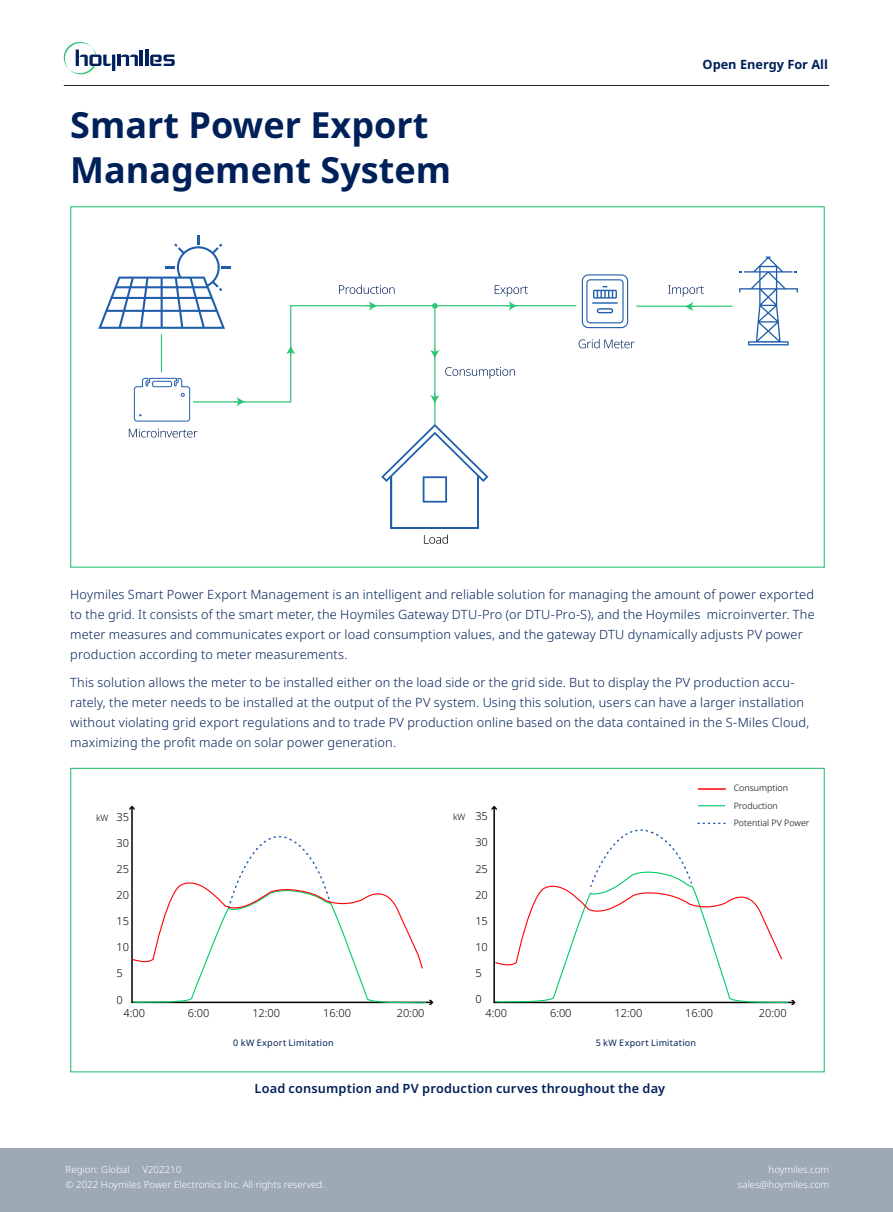
<style>
.page{position:relative;width:893px;height:1212px;background:#fff}
.page>*{position:absolute;margin:0;border:0;box-sizing:border-box;transform-origin:0 0}
.t1{font:700 36px/45px "Noto Sans";color:#00205a}
.t2{font:300 12.75px/20px "Noto Sans";letter-spacing:.015em;color:#00205a}
.t3{font:600 12.75px "Noto Sans";letter-spacing:.01em;color:#00205a}
.t4{font:700 12.75px "Noto Sans";color:#00205a}
.t5{font:300 10.95px "Noto Sans";color:#000}
.t6{font:300 9.75px "Noto Sans";color:#fff}
.t7{font:9px "Noto Sans";letter-spacing:.03em;color:#00205a}
.t8{font:300 8.85px/17.7px "Noto Sans";color:#000}
.s1{font-family:"Adobe Song Std"}
.s2{font-size:10.95px}
</style>
<div class="page">
<div style="left:0;top:1148px;width:893px;height:64px;background:#9da9b4"></div>
<hr style="left:64px;top:85px;width:765px;height:1px;background:#231f20">
<hr style="left:434px;top:305px;width:1px;height:119px;background:#31c477">
<svg style="left:193px;top:305px;width:540px;height:98px"></svg>
<svg style="left:432px;top:303px;width:6px;height:6px"></svg>
<svg style="left:129px;top:429px;width:69px;height:8px"></svg>
<svg style="left:339px;top:285px;width:56px;height:9px"></svg>
<svg style="left:579px;top:339px;width:56px;height:9px"></svg>
<svg style="left:445px;top:367px;width:70px;height:12px"></svg>
<svg style="left:424px;top:534px;width:24px;height:10px"></svg>
<svg style="left:98px;top:235px;width:133px;height:94px"></svg>
<svg style="left:134px;top:378px;width:56px;height:44px"></svg>
<hr style="left:161px;top:334px;width:1px;height:38px;background:#31c477">
<svg style="left:381px;top:424px;width:107px;height:103px"></svg>
<hr style="left:390px;top:476px;width:2px;height:52px;background:#205eac">
<hr style="left:477px;top:476px;width:2px;height:52px;background:#205eac">
<hr style="left:390px;top:527px;width:89px;height:1px;background:#205eac">
<svg style="left:739px;top:257px;width:59px;height:88px"></svg>
<svg style="left:367px;top:301px;width:11px;height:10px"></svg>
<svg style="left:286px;top:345px;width:10px;height:11px"></svg>
<svg style="left:235px;top:397px;width:10px;height:9px"></svg>
<svg style="left:495px;top:285px;width:33px;height:26px"></svg>
<svg style="left:430px;top:348px;width:10px;height:11px"></svg>
<svg style="left:430px;top:393px;width:10px;height:11px"></svg>
<svg style="left:668px;top:285px;width:36px;height:26px"></svg>
<svg style="left:581px;top:274px;width:48px;height:55px"></svg>
<hr style="left:145px;top:50px;width:3px;height:16px;background:#00215c">
<svg style="left:150px;top:55px;width:25px;height:11px"></svg>
<svg style="left:63px;top:41px;width:80px;height:34px"></svg>
<hr style="left:493px;top:807px;width:2px;height:195px;background:#000">
<svg style="left:492px;top:806px;width:5px;height:4px"></svg>
<svg style="left:698px;top:805px;width:27px;height:1px"></svg>
<svg style="left:494px;top:821px;width:302px;height:184px"></svg>
<hr style="left:698px;top:788px;width:27px;height:2px;background:#f00">
<hr style="left:131px;top:807px;width:2px;height:195px;background:#000">
<svg style="left:129px;top:805px;width:6px;height:5px"></svg>
<svg style="left:132px;top:825px;width:301px;height:180px"></svg>
<p class="t1" style="left:70px;top:103px;width:382px">Smart Power Export<br>Management System</p>
<p class="t4" style="left:702px;top:55px;width:127px">Open Energy For All</p>
<p class="t2" style="left:70px;top:585px;width:746px">Hoymiles Smart Power Export Management is an intelligent and reliable solution for managing the amount of power exported to the grid<span class="s1">.</span> It consists of the smart meter, the Hoymiles Gateway DTU-Pro (or DTU-Pro-S), and the Hoymiles microinverter. The meter measures and communicates export or load consumption values, and the gateway DTU dynamically adjusts PV power production according to meter measurements.</p>
<p class="t2" style="left:70px;top:673px;width:741px">This solution allows the meter to be installed either on the load side or the grid side. But to display the PV production accu&shy;rately, the meter needs to be installed at the output of the PV system. Using this solution, users can have a larger installation without violating grid export regulations and to trade PV production online based on the data contained in the S-Miles Cloud, maximizing the profit made on solar power generation.</p>
<p class="t8" style="left:734px;top:779px;width:77px">Consumption<br>Production<br>Potential PV Power</p>
<p class="t8" style="left:453px;top:809px;width:36px">kW <span class="s2">35</span></p>
<p class="t5" style="left:475px;top:835px;width:14px">30</p>
<p class="t5" style="left:475px;top:861px;width:14px">25</p>
<p class="t5" style="left:475px;top:887px;width:14px">20</p>
<p class="t5" style="left:475px;top:913px;width:14px">15</p>
<p class="t5" style="left:475px;top:939px;width:14px">10</p>
<p class="t5" style="left:475px;top:965px;width:8px">5</p>
<p class="t5" style="left:475px;top:991px;width:8px">0</p>
<p class="t5" style="left:486px;top:1005px;width:23px">4:00</p>
<p class="t5" style="left:550px;top:1005px;width:23px">6:00</p>
<p class="t5" style="left:614px;top:1005px;width:29px">12:00</p>
<p class="t5" style="left:685px;top:1005px;width:29px">16:00</p>
<p class="t5" style="left:759px;top:1005px;width:29px">20:00</p>
<p class="t8" style="left:96px;top:809px;width:34px">kW <span class="s2">35</span></p>
<p class="t5" style="left:116px;top:835px;width:14px">30</p>
<p class="t5" style="left:116px;top:861px;width:14px">25</p>
<p class="t5" style="left:116px;top:887px;width:14px">20</p>
<p class="t5" style="left:116px;top:913px;width:14px">15</p>
<p class="t5" style="left:116px;top:939px;width:14px">10</p>
<p class="t5" style="left:116px;top:966px;width:8px">5</p>
<p class="t5" style="left:116px;top:992px;width:8px">0</p>
<p class="t5" style="left:123px;top:1005px;width:23px">4:00</p>
<p class="t5" style="left:188px;top:1005px;width:23px">6:00</p>
<p class="t5" style="left:252px;top:1005px;width:29px">12:00</p>
<p class="t5" style="left:323px;top:1005px;width:29px">16:00</p>
<p class="t5" style="left:397px;top:1005px;width:29px">20:00</p>
<p class="t7" style="left:233px;top:1036px;width:102px">0 kW Export Limitation</p>
<p class="t7" style="left:596px;top:1036px;width:102px">5 kW Export Limitation</p>
<p class="t3" style="left:254px;top:1079px;width:412px">Load consumption and PV production curves throughout the day</p>
<p class="t6" style="left:65px;top:1162px;width:66px">Region: Global</p>
<p class="t6" style="left:142px;top:1162px;width:41px">V202210</p>
<p class="t6" style="left:65px;top:1177px;width:261px">© 2022 Hoymiles Power Electronics Inc. All rights reserved.</p>
<p class="t6" style="left:769px;top:1162px;width:62px">hoymiles.com</p>
<p class="t6" style="left:738px;top:1177px;width:93px">sales@hoymiles.com</p>
</div>
